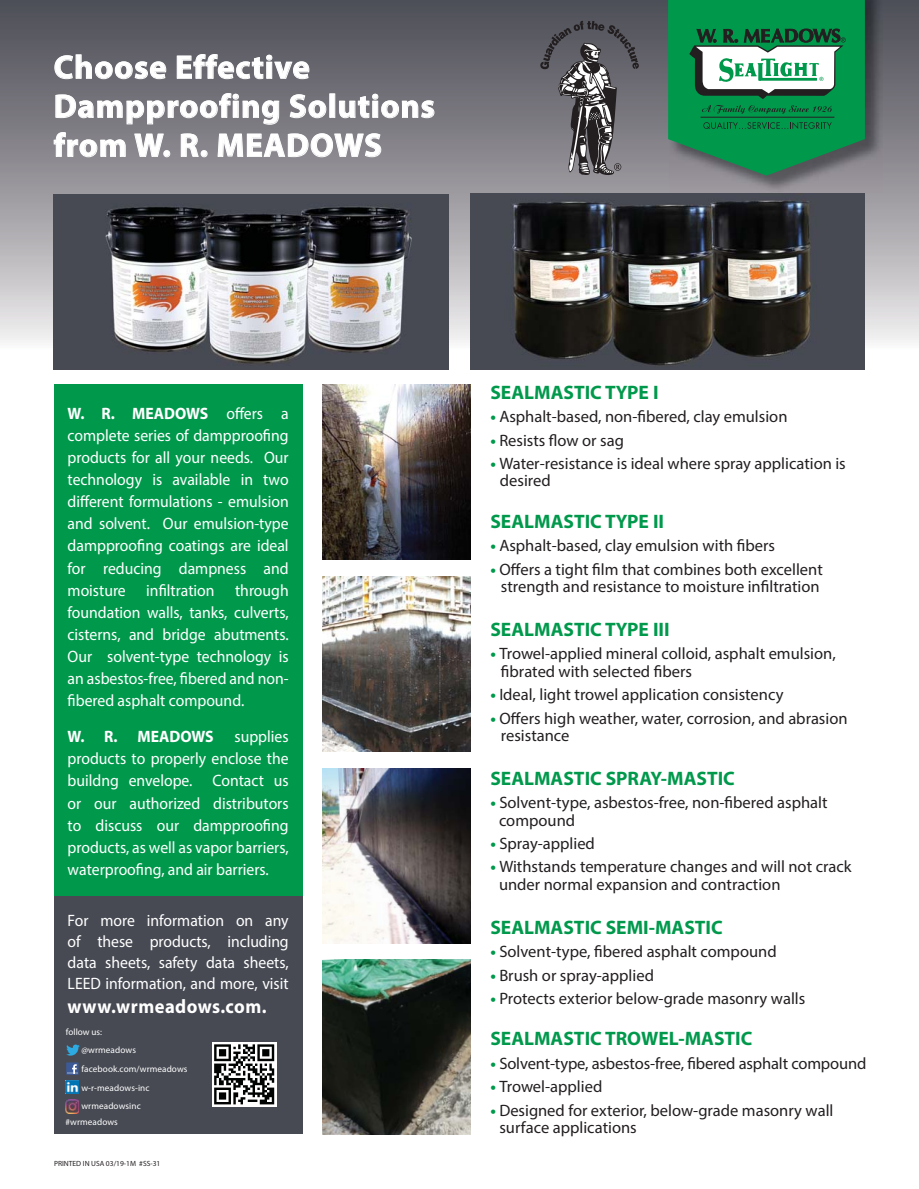
<style>
.page{position:relative;width:919px;height:1189px;background:#fff}
.page>*{position:absolute;margin:0;border:0;box-sizing:border-box;transform-origin:0 0}
.t1{font:700 33px/39px "Myriad Pro";letter-spacing:.025em;color:#fff}
.t2{font:700 19.5px "Myriad Pro";color:#00994c}
.t3{font:700 19.5px "Myriad Pro";letter-spacing:.025em;color:#fff;scale:.95 1}
.t4{font:16.5px/17.4px "Myriad Pro";color:#231f20}
.t5{font:16.5px/22.2px "Myriad Pro";color:#fff;text-align:justify;scale:.95 1}
.t6{font:700 16.5px "Myriad Pro";color:#fff;scale:.95 1}
.t7{font:9.15px/15.3px "Myriad Pro";letter-spacing:.01em;color:#fff}
.t8{font:7.5px "Myriad Pro";color:#231f20}
.s1{font-weight:700}
.s2{font-weight:700;color:#00994c}
</style>
<div class="page">
<svg style="left:0;top:0;width:918px;height:351px;background:#807f85"></svg>
<img style="left:323px;top:384px;width:147px;height:175px">
<img style="left:323px;top:576px;width:147px;height:175px">
<svg style="left:54px;top:54px;width:38px;height:25px"></svg>
<div style="left:95px;top:61px;width:18px;height:18px;border:1px solid #fff;border-radius:50%"></div>
<div style="left:100px;top:65px;width:7px;height:10px;border:1px solid #fff;border-radius:50%"></div>
<div style="left:115px;top:61px;width:17px;height:18px;border:1px solid #fff;border-radius:50%"></div>
<div style="left:120px;top:65px;width:7px;height:10px;border:1px solid #fff;border-radius:50%"></div>
<svg style="left:134px;top:61px;width:32px;height:18px"></svg>
<svg style="left:176px;top:54px;width:133px;height:25px;background:#85848b"></svg>
<div style="left:200px;top:100px;width:17px;height:18px;border:1px solid #fff;border-radius:50%"></div>
<div style="left:205px;top:104px;width:7px;height:10px;border:1px solid #fff;border-radius:50%"></div>
<div style="left:381px;top:100px;width:18px;height:18px;border:1px solid #fff;border-radius:50%"></div>
<div style="left:386px;top:104px;width:7px;height:10px;border:1px solid #fff;border-radius:50%"></div>
<svg style="left:401px;top:100px;width:33px;height:18px"></svg>
<svg style="left:53px;top:94px;width:146px;height:69px;background:#908e94"></svg>
<div style="left:201px;top:150px;width:6px;height:7px;border:1px solid #fff;border-radius:50%"></div>
<svg style="left:217px;top:93px;width:164px;height:70px;background:#918f95"></svg>
<div style="left:54px;top:384px;width:248px;height:511px;background:#00994c"></div>
<img style="left:669px;top:0;width:213px;height:193px">
<svg style="left:667px;top:0;width:197px;height:176px;background:#319764"></svg>
<hr style="left:700px;top:117px;width:134px;height:1px;background:#231f20">
<div style="left:54px;top:895px;width:248px;height:238px;background:#474a53"></div>
<img style="left:323px;top:768px;width:147px;height:175px">
<img style="left:323px;top:959px;width:147px;height:175px">
<svg style="left:540px;top:21px;width:99px;height:155px;background:#6a686e"></svg>
<svg style="left:66px;top:1062px;width:12px;height:12px"></svg>
<svg style="left:67px;top:1063px;width:11px;height:10px"></svg>
<svg style="left:66px;top:1044px;width:14px;height:11px"></svg>
<img style="left:65px;top:1080px;width:14px;height:13px">
<img style="left:65px;top:1099px;width:14px;height:13px">
<svg style="left:212px;top:1042px;width:64px;height:64px"></svg>
<svg style="left:214px;top:1044px;width:60px;height:60px;background:#797a7a"></svg>
<img style="left:470px;top:193px;width:394px;height:176px">
<img style="left:54px;top:194px;width:394px;height:175px">
<h1 class="t1" style="left:54px;top:51px;width:382px">Choose Effective<br>Dampproofing Solutions from W. R. MEADOWS</h1>
<p class="t5" style="left:68px;top:403px;width:234px"><span class="s1">W. R. MEADOWS</span> offers a complete series of dampproofing products for all your needs. Our technology is available in two different formulations - emulsion and solvent. Our emulsion-type dampproofing coatings are ideal for reducing dampness and moisture infiltration through foundation walls, tanks, culverts, cisterns, and bridge abutments.<br>Our solvent-type technology is an asbestos-free, fibered and non&shy;fibered asphalt compound.</p>
<p class="t6" style="left:68px;top:730px;width:155px">W. R. MEADOWS</p>
<p class="t5" style="left:68px;top:727px;width:234px;text-indent:167px">supplies products to properly enclose the buildng envelope. Contact us or our authorized distributors to discuss our dampproofing products, as well as vapor barriers, waterproofing, and air barriers.</p>
<p class="t5" style="left:68px;top:911px;width:234px;line-height:21px">For more information on any of these products, including data sheets, safety data sheets, LEED information, and more, visit</p>
<p class="t3" style="left:68px;top:998px;width:211px">www.wrmeadows.com.</p>
<p class="t7" style="left:66px;top:1024px;width:38px">follow us:</p>
<p class="t7" style="left:81px;top:1061px;width:108px">facebook.com/wrmeadows</p>
<p class="t7" style="left:81px;top:1042px;width:56px">@wrmeadows</p>
<p class="t7" style="left:81px;top:1081px;width:70px">w-r-meadows-inc</p>
<p class="t7" style="left:65px;top:1099px;width:77px;text-indent:16px">wrmeadowsinc #wrmeadows</p>
<p class="t8" style="left:54px;top:1160px;width:108px">PRINTED IN USA 03/19-1M #SS-31</p>
<p class="t2" style="left:490px;top:385px;width:169px">SEALMASTIC TYPE I</p>
<p class="t4" style="left:490px;top:409px;width:298px"><span class="s2">•</span> Asphalt-based, non-fibered, clay emulsion</p>
<p class="t4" style="left:490px;top:433px;width:135px"><span class="s2">•</span> Resists flow or sag</p>
<p class="t4" style="left:499px;top:456px;width:347px;text-indent:-10px"><span class="s2">•</span> Water-resistance is ideal where spray application is desired</p>
<p class="t2" style="left:490px;top:514px;width:175px">SEALMASTIC TYPE II</p>
<p class="t4" style="left:490px;top:538px;width:286px"><span class="s2">•</span> Asphalt-based, clay emulsion with fibers</p>
<p class="t4" style="left:490px;top:562px;width:334px;text-align:center"><span class="s2">•</span> Offers a tight film that combines both excellent strength and resistance to moisture infiltration</p>
<p class="t2" style="left:490px;top:622px;width:181px">SEALMASTIC TYPE III</p>
<p class="t4" style="left:500px;top:646px;width:336px;text-indent:-10px"><span class="s2">•</span> Trowel-applied mineral colloid, asphalt emulsion, fibrated with selected fibers</p>
<p class="t4" style="left:490px;top:687px;width:294px"><span class="s2">•</span> Ideal, light trowel application consistency</p>
<p class="t4" style="left:500px;top:710px;width:348px;text-indent:-10px"><span class="s2">•</span> Offers high weather, water, corrosion, and abrasion resistance</p>
<p class="t2" style="left:490px;top:770px;width:246px">SEALMASTIC SPRAY-MASTIC</p>
<p class="t4" style="left:499px;top:795px;width:330px;text-indent:-9px"><span class="s2">•</span> Solvent-type, asbestos-free, non-fibered asphalt compound</p>
<p class="t4" style="left:490px;top:836px;width:106px"><span class="s2">•</span> Spray-applied</p>
<p class="t4" style="left:499px;top:859px;width:354px;text-indent:-9px"><span class="s2">•</span> Withstands temperature changes and will not crack under normal expansion and contraction</p>
<p class="t2" style="left:490px;top:919px;width:234px">SEALMASTIC SEMI-MASTIC</p>
<p class="t4" style="left:490px;top:944px;width:287px"><span class="s2">•</span> Solvent-type, fibered asphalt compound</p>
<p class="t4" style="left:490px;top:967px;width:165px"><span class="s2">•</span> Brush or spray-applied</p>
<p class="t4" style="left:490px;top:991px;width:316px"><span class="s2">•</span> Protects exterior below-grade masonry walls</p>
<p class="t2" style="left:490px;top:1031px;width:263px">SEALMASTIC TROWEL-MASTIC</p>
<p class="t4" style="left:490px;top:1055px;width:377px"><span class="s2">•</span> Solvent-type, asbestos-free, fibered asphalt compound</p>
<p class="t4" style="left:490px;top:1079px;width:113px"><span class="s2">•</span> Trowel-applied</p>
<p class="t4" style="left:499px;top:1102px;width:335px;text-indent:-9px"><span class="s2">•</span> Designed for exterior, below-grade masonry wall surface applications</p>
</div>
